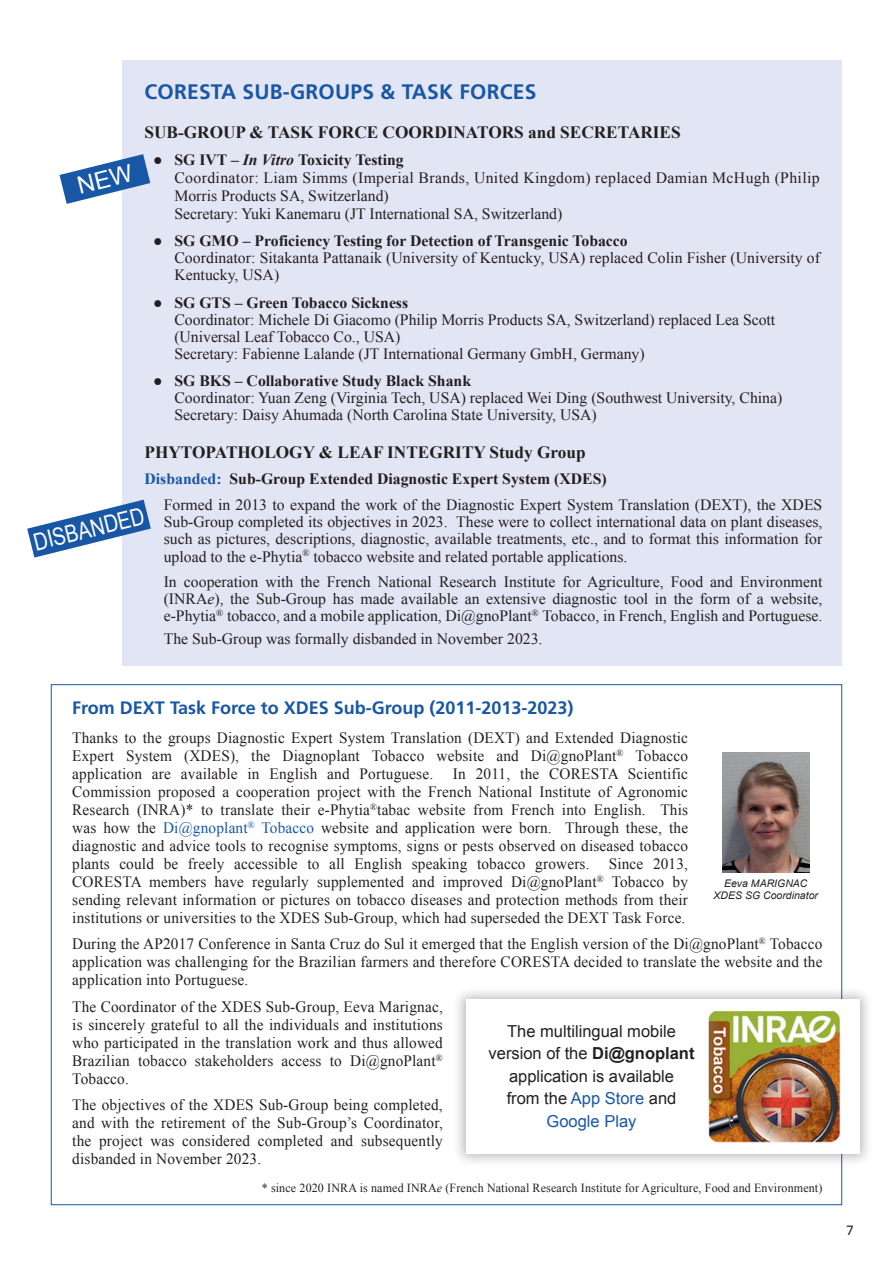
<style>
.page{position:relative;width:893px;height:1263px;background:#fff}
.page>*{position:absolute;margin:0;border:0;box-sizing:border-box;transform-origin:0 0}
.t1{font:24px "Arial";color:#fff;scale:.81 1}
.t2{font:700 21px "Frutiger LT Pro";letter-spacing:.01em;color:#1856a6}
.t3{font:700 18px "Frutiger LT Pro";color:#1856a6}
.t4{font:700 17.25px "Times New Roman";color:#231f20}
.t5{font:16.5px/22.5px "Arial";color:#231f20;text-align:center}
.t6{font:15.75px/18px "Times New Roman";color:#231f20;text-align:justify}
.t7{font:15px "Calibri";color:#231f20}
.t8{font:12.3px "Times New Roman";letter-spacing:.01em;color:#231f20}
.t9{font:italic 10.5px/12px "Arial";color:#231f20;text-align:center}
.s1{font-weight:700}
.s2{font-weight:700;font-style:italic}
.s3{font-weight:700;color:#1856a6}
.s4{font-style:italic}
.s5{color:#1856a6}
</style>
<div class="page">
<div style="left:122px;top:61px;width:720px;height:605px;background:#e2e5f3"></div>
<svg style="left:27px;top:500px;width:124px;height:58px"></svg>
<img style="left:723px;top:753px;width:86px;height:119px">
<div style="left:452px;top:985px;width:422px;height:182px;background:#231f20;opacity:.3"></div>
<div style="left:466px;top:999px;width:393px;height:154px;background:#fff"></div>
<img style="left:708px;top:1011px;width:133px;height:132px">
<svg style="left:60px;top:154px;width:90px;height:50px"></svg>
<h2 class="t2" style="left:145px;top:79px;width:393px">CORESTA SUB-GROUPS &amp; TASK FORCES</h2>
<p class="t4" style="left:145px;top:120px;width:538px">SUB-GROUP &amp; TASK FORCE COORDINATORS and SECRETARIES</p>
<p class="t6" style="left:174px;top:150px;width:647px;text-align:left;text-indent:-21px">● <span class="s1">SG IVT –</span> <span class="s2">In Vitro</span> <span class="s1">Toxicity Testing<br></span>Coordinator: Liam Simms (Imperial Brands, United Kingdom) replaced Damian McHugh (Philip Morris Products SA, Switzerland)<br>Secretary: Yuki Kanemaru (JT International SA, Switzerland)</p>
<p class="t6" style="left:174px;top:232px;width:647px;line-height:17px;text-align:left;text-indent:-21px">● <span class="s1">SG GMO – Proficiency Testing for Detection of Transgenic Tobacco<br></span>Coordinator: Sitakanta Pattanaik (University of Kentucky, USA) replaced Colin Fisher (University of<br>Kentucky, USA)</p>
<p class="t6" style="left:174px;top:294px;width:602px;line-height:17px;text-align:left;text-indent:-21px">● <span class="s1">SG GTS – Green Tobacco Sickness<br></span>Coordinator: Michele Di Giacomo (Philip Morris Products SA, Switzerland) replaced Lea Scott (Universal Leaf Tobacco Co., USA)<br>Secretary: Fabienne Lalande (JT International Germany GmbH, Germany)</p>
<p class="t6" style="left:174px;top:372px;width:609px;line-height:17px;text-align:left;text-indent:-21px">● <span class="s1">SG BKS – Collaborative Study Black Shank<br></span>Coordinator: Yuan Zeng (Virginia Tech, USA) replaced Wei Ding (Southwest University, China)<br>Secretary: Daisy Ahumada (North Carolina State University, USA)</p>
<p class="t4" style="left:145px;top:440px;width:443px">PHYTOPATHOLOGY &amp; LEAF INTEGRITY Study Group</p>
<p class="t6" style="left:164px;top:466px;width:660px;line-height:25.8px;text-indent:-19px"><span class="s3">Disbanded:</span> <span class="s1">Sub-Group Extended Diagnostic Expert System (XDES)<br></span>Formed in 2013 to expand the work of the Diagnostic Expert System Translation (DEXT), the XDES</p>
<p class="t6" style="left:164px;top:513px;width:660px;line-height:17.2px">Sub-Group completed its objectives in 2023. These were to collect international data on plant diseases, such as pictures, descriptions, diagnostic, available treatments, etc., and to format this information for upload to the e-Phytia<sup>®</sup> tobacco website and related portable applications.</p>
<p class="t6" style="left:164px;top:572px;width:660px;line-height:17.2px">In cooperation with the French National Research Institute for Agriculture, Food and Environment (INRA<span class="s4">e</span>), the Sub-Group has made available an extensive diagnostic tool in the form of a website, e-Phytia<sup>®</sup> tobacco, and a mobile application, Di@gnoPlant<sup>®</sup> Tobacco, in French, English and Portuguese.</p>
<p class="t6" style="left:164px;top:629px;width:380px">The Sub-Group was formally disbanded in November 2023.</p>
<h1 class="t1" style="left:31px;top:529px;width:142px;rotate:-14deg">DISBANDED</h1>
<p class="t3" style="left:72px;top:697px;width:503px">From DEXT Task Force to XDES Sub-Group (2011-2013-2023)</p>
<p class="t6" style="left:72px;top:728px;width:617px">Thanks to the groups Diagnostic Expert System Translation (DEXT) and Extended Diagnostic Expert System (XDES), the Diagnoplant Tobacco website and Di@gnoPlant<sup>®</sup> Tobacco application are available in English and Portuguese.</p>
<p class="t6" style="left:72px;top:764px;width:617px;text-indent:381px">In 2011, the CORESTA Scientific Commission proposed a cooperation project with the French National Institute of Agronomic Research (INRA)* to translate their e-Phytia<sup>®</sup>tabac website from French into English. This was how the <span class="s5">Di@gnoplant</span><sup>®</sup> <span class="s5">Tobacco</span> website and application were born. Through these, the diagnostic and advice tools to recognise symptoms, signs or pests observed on diseased tobacco plants could be freely accessible to all English speaking tobacco growers. Since 2013, CORESTA members have regularly supplemented and improved Di@gnoPlant<sup>®</sup> Tobacco by sending relevant information or pictures on tobacco diseases and protection methods from their institutions or universities to the XDES Sub-Group, which had superseded the DEXT Task Force.</p>
<p class="t6" style="left:72px;top:935px;width:752px">During the AP2017 Conference in Santa Cruz do Sul it emerged that the English version of the Di@gnoPlant<sup>®</sup> Tobacco application was challenging for the Brazilian farmers and therefore CORESTA decided to translate the website and the application into Portuguese.</p>
<p class="t6" style="left:72px;top:997px;width:372px">The Coordinator of the XDES Sub-Group, Eeva Marignac, is sincerely grateful to all the individuals and institutions who participated in the translation work and thus allowed Brazilian tobacco stakeholders access to Di@gnoPlant<sup>® </sup>Tobacco.</p>
<p class="t6" style="left:72px;top:1096px;width:372px">The objectives of the XDES Sub-Group being completed, and with the retirement of the Sub-Group’s Coordinator, the project was considered completed and subsequently disbanded in November 2023.</p>
<p class="t8" style="left:262px;top:1180px;width:562px">* since 2020 INRA is named INRA<span class="s4">e</span> (French National Research Institute for Agriculture, Food and Environment)</p>
<p class="t9" style="left:714px;top:878px;width:106px">Eeva MARIGNAC<br>XDES SG Coordinator</p>
<p class="t5" style="left:489px;top:1019px;width:207px">The multilingual mobile version of the <span class="s1">Di@gnoplant </span>application is available<br>from the <span class="s5">App Store</span> and<br><span class="s5">Google Play</span></p>
<p class="t7" style="left:846px;top:1221px;width:9px">7</p>
</div>
